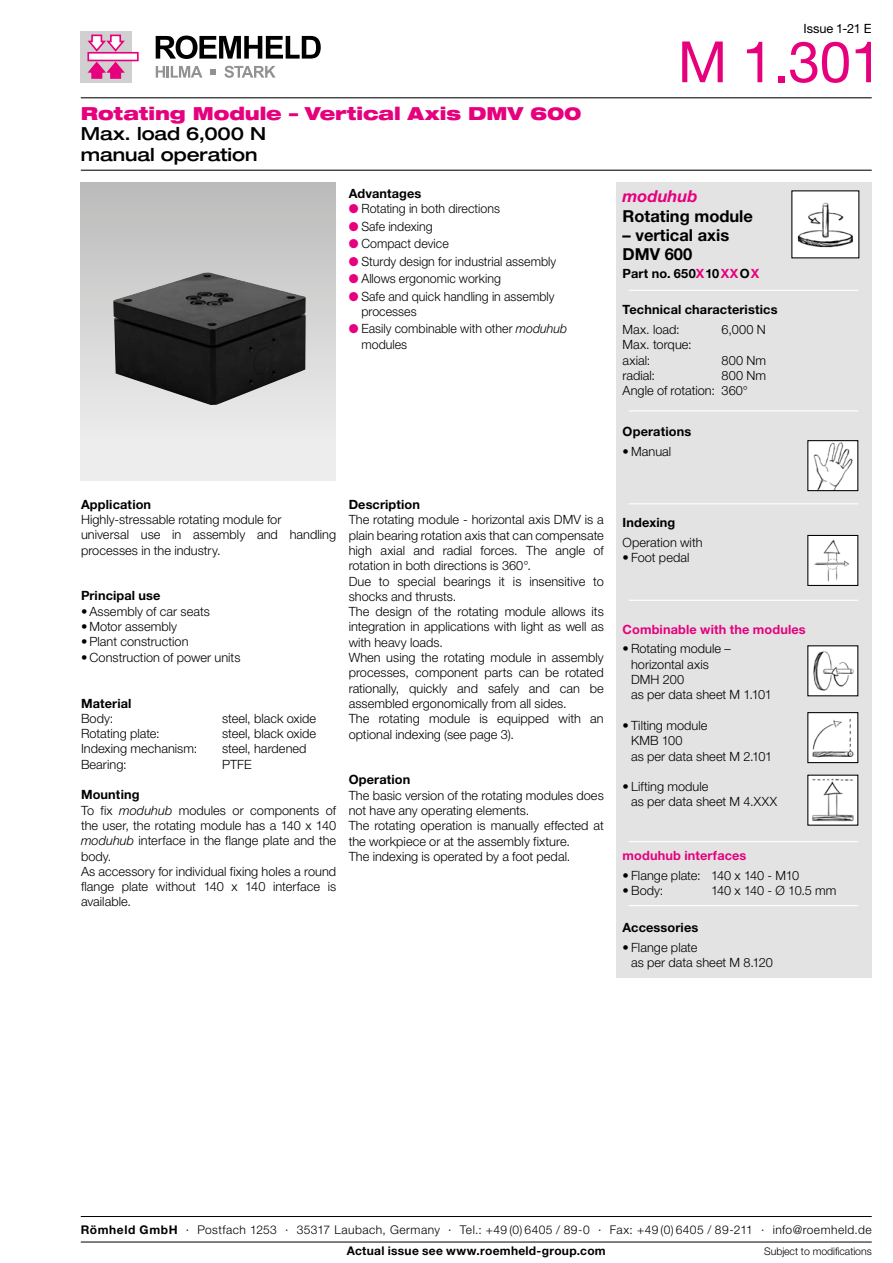
<style>
.page{position:relative;width:893px;height:1263px;background:#fff}
.page>*{position:absolute;margin:0;border:0;box-sizing:border-box;transform-origin:0 0}
.t1{font:57px "Helvetica Neue LT Pro";color:#e6007d}
.t2{font:900 expanded 18px "Helvetica Neue LT Pro";letter-spacing:-.005em;color:#e6007d}
.t3{font:500 expanded 18px/20.2px "Helvetica Neue LT Pro";letter-spacing:-.005em;color:#000}
.t4{font:700 16.5px/19.2px "Helvetica Neue LT Pro";color:#000}
.t5{font:italic 700 16.5px "Helvetica Neue LT Pro";color:#e6007d}
.t6{font:300 12.75px/15.3px "Helvetica Neue LT Pro";color:#000}
.t7{font:700 12.75px "Helvetica Neue LT Pro";letter-spacing:.01em;color:#000}
.t8{font:700 12.75px "Helvetica Neue LT Pro";letter-spacing:.01em;color:#e6007d}
.t9{font:300 12.75px "Helvetica Neue LT Pro";letter-spacing:-.03em;color:#000}
.t10{font:12.75px "Helvetica Neue LT Pro";letter-spacing:-.01em;color:#000}
.t11{font:300 12px "Helvetica Neue LT Pro";letter-spacing:.035em;color:#000}
.t12{font:700 12px "Helvetica Neue LT Pro";letter-spacing:.025em;color:#000}
.t13{font:300 10.5px "Helvetica Neue LT Pro";letter-spacing:-.005em;color:#000}
.s1{color:#e6007d}
.s2{font-style:italic}
.s3{font-weight:700}
</style>
<div class="page">
<div style="left:81px;top:31px;width:51px;height:51px;background:#d0d0d0"></div>
<svg style="left:87px;top:52px;width:52px;height:9px"></svg>
<svg style="left:87px;top:34px;width:40px;height:19px"></svg>
<svg style="left:87px;top:60px;width:40px;height:19px"></svg>
<svg style="left:156px;top:36px;width:165px;height:23px"></svg>
<svg style="left:156px;top:66px;width:46px;height:12px"></svg>
<svg style="left:224px;top:66px;width:52px;height:12px"></svg>
<svg style="left:210px;top:69px;width:6px;height:6px"></svg>
<hr style="left:81px;top:170px;width:791px;height:1px;background:#000">
<hr style="left:81px;top:97px;width:791px;height:1px;background:#000">
<div style="left:80px;top:183px;width:255px;height:297px;background:linear-gradient(to bottom,#bcbcbb,#f3f3f3)"></div>
<img style="left:113px;top:272px;width:193px;height:133px">
<div style="left:617px;top:183px;width:255px;height:795px;background:#e3e3e3"></div>
<hr style="left:81px;top:1242px;width:791px;height:1px;background:#000">
<hr style="left:81px;top:1216px;width:791px;height:1px;background:#000">
<div style="left:792px;top:191px;width:67px;height:67px;background:#fff"></div>
<img style="left:797px;top:202px;width:57px;height:46px">
<hr style="left:629px;top:290px;width:229px;height:1px;background:#fff">
<img style="left:809px;top:442px;width:47px;height:47px">
<div style="left:807px;top:440px;width:51px;height:51px;border:1px solid #000"></div>
<div style="left:808px;top:713px;width:50px;height:50px;background:#fff"></div>
<img style="left:812px;top:718px;width:42px;height:40px">
<div style="left:807px;top:712px;width:51px;height:51px;border:1px solid #000"></div>
<div style="left:808px;top:646px;width:50px;height:50px;background:#fff"></div>
<img style="left:813px;top:651px;width:41px;height:40px">
<div style="left:808px;top:535px;width:50px;height:50px;background:#fff"></div>
<img style="left:814px;top:539px;width:35px;height:43px">
<div style="left:807px;top:535px;width:51px;height:51px;border:1px solid #000"></div>
<div style="left:808px;top:775px;width:50px;height:50px;background:#fff"></div>
<img style="left:812px;top:779px;width:42px;height:42px">
<hr style="left:629px;top:410px;width:229px;height:1px;background:#fff">
<hr style="left:629px;top:841px;width:229px;height:1px;background:#fff">
<hr style="left:629px;top:905px;width:229px;height:1px;background:#fff">
<hr style="left:629px;top:503px;width:229px;height:1px;background:#fff">
<hr style="left:629px;top:600px;width:229px;height:1px;background:#fff">
<h2 class="t2" style="left:81px;top:102px;width:502px">Rotating Module – Vertical Axis DMV 600</h2>
<h2 class="t3" style="left:81px;top:123px;width:187px">Max. load 6,000 N manual operation</h2>
<p class="t7" style="left:349px;top:186px;width:74px">Advantages</p>
<p class="t6" style="left:349px;top:201px;width:153px"><span class="s1">●</span> Rotating in both directions</p>
<p class="t6" style="left:349px;top:218px;width:85px"><span class="s1">●</span> Safe indexing</p>
<p class="t6" style="left:349px;top:236px;width:102px"><span class="s1">●</span> Compact device</p>
<p class="t6" style="left:349px;top:253px;width:209px"><span class="s1">●</span> Sturdy design for industrial assembly</p>
<p class="t6" style="left:349px;top:271px;width:154px"><span class="s1">●</span> Allows ergonomic working</p>
<p class="t6" style="left:361px;top:288px;width:195px;text-indent:-13px"><span class="s1">●</span> Safe and quick handling in assembly processes</p>
<p class="t6" style="left:361px;top:321px;width:207px;text-indent:-13px"><span class="s1">●</span> Easily combinable with other <span class="s2">moduhub </span>modules</p>
<p class="t7" style="left:81px;top:496px;width:72px">Application</p>
<p class="t6" style="left:81px;top:511px;width:257px">Highly-stressable rotating module for<br>universal use in assembly and handling processes in the industry.</p>
<p class="t7" style="left:81px;top:588px;width:81px">Principal use</p>
<p class="t6" style="left:81px;top:603px;width:130px">• Assembly of car seats</p>
<p class="t6" style="left:81px;top:618px;width:98px">• Motor assembly</p>
<p class="t6" style="left:81px;top:634px;width:109px">• Plant construction</p>
<p class="t6" style="left:81px;top:649px;width:161px">• Construction of power units</p>
<p class="t7" style="left:81px;top:695px;width:52px">Material</p>
<p class="t6" style="left:81px;top:710px;width:34px">Body:</p>
<p class="t6" style="left:222px;top:710px;width:96px">steel, black oxide</p>
<p class="t6" style="left:81px;top:726px;width:80px">Rotating plate:</p>
<p class="t6" style="left:222px;top:726px;width:96px">steel, black oxide</p>
<p class="t6" style="left:81px;top:741px;width:118px">Indexing mechanism:</p>
<p class="t6" style="left:222px;top:741px;width:86px">steel, hardened</p>
<p class="t6" style="left:81px;top:756px;width:47px">Bearing:</p>
<p class="t6" style="left:222px;top:756px;width:31px">PTFE</p>
<p class="t6" style="left:81px;top:787px;width:257px"><span class="s3">Mounting<br></span>To fix <span class="s2">moduhub</span> modules or components of the user, the rotating module has a 140 x 140 <span class="s2">moduhub</span> interface in the flange plate and the body.<br>As accessory for individual fixing holes a round flange plate without 140 x 140 interface is available.</p>
<p class="t7" style="left:349px;top:497px;width:73px">Description</p>
<p class="t6" style="left:349px;top:512px;width:257px">The rotating module - horizontal axis DMV is a plain bearing rotation axis that can compensate high axial and radial forces. The angle of rotation in both directions is 360°.<br>Due to special bearings it is insensitive to shocks and thrusts.<br>The design of the rotating module allows its integration in applications with light as well as with heavy loads.<br>When using the rotating module in assembly processes, component parts can be rotated rationally, quickly and safely and can be assembled ergonomically from all sides.<br>The rotating module is equipped with an optional indexing (see page 3).</p>
<p class="t7" style="left:349px;top:772px;width:63px">Operation</p>
<p class="t6" style="left:349px;top:787px;width:257px">The basic version of the rotating modules does not have any operating elements.<br>The rotating operation is manually effected at the workpiece or at the assembly fixture.<br>The indexing is operated by a foot pedal.</p>
<p class="t10" style="left:804px;top:20px;width:70px">Issue 1-21 E</p>
<h1 class="t1" style="left:678px;top:27px;width:206px">M 1.301</h1>
<p class="t5" style="left:623px;top:186px;width:77px">moduhub</p>
<p class="t4" style="left:623px;top:206px;width:132px">Rotating module</p>
<p class="t4" style="left:623px;top:225px;width:108px">– vertical axis<br>DMV 600</p>
<p class="t7" style="left:623px;top:265px;width:138px">Part no. 650<span class="s1">X</span>10<span class="s1">XX</span>O<span class="s1">X</span></p>
<p class="t7" style="left:623px;top:302px;width:156px">Technical characteristics</p>
<p class="t6" style="left:623px;top:322px;width:59px">Max. load:</p>
<p class="t6" style="left:722px;top:322px;width:46px">6,000 N</p>
<p class="t6" style="left:623px;top:337px;width:71px">Max. torque: axial:</p>
<p class="t6" style="left:722px;top:352px;width:46px">800 Nm</p>
<p class="t6" style="left:623px;top:367px;width:145px;text-indent:99px">800 Nm<br>Angle of rotation: 360°</p>
<p class="t7" style="left:623px;top:424px;width:70px">Operations</p>
<p class="t6" style="left:623px;top:443px;width:50px">• Manual</p>
<p class="t6" style="left:623px;top:367px;width:34px">radial:</p>
<p class="t7" style="left:623px;top:515px;width:54px">Indexing</p>
<p class="t6" style="left:623px;top:534px;width:81px">Operation with</p>
<p class="t6" style="left:623px;top:550px;width:68px">• Foot pedal</p>
<p class="t8" style="left:623px;top:621px;width:185px">Combinable with the modules</p>
<p class="t6" style="left:631px;top:641px;width:142px;text-indent:-9px">• Rotating module – horizontal axis<br>DMH 200<br>as per data sheet M 1.101</p>
<p class="t6" style="left:631px;top:717px;width:143px;text-indent:-9px">• Tilting module<br>KMB 100<br>as per data sheet M 2.101</p>
<p class="t6" style="left:631px;top:779px;width:147px;text-indent:-9px">• Lifting module<br>as per data sheet M 4.XXX</p>
<p class="t8" style="left:623px;top:848px;width:125px">moduhub interfaces</p>
<p class="t6" style="left:623px;top:867px;width:178px">• Flange plate: 140 x 140 - M10</p>
<p class="t6" style="left:623px;top:883px;width:42px">• Body:</p>
<p class="t9" style="left:711px;top:883px;width:127px">140 x 140 - Ø 10.5 mm</p>
<p class="t7" style="left:623px;top:920px;width:77px">Accessories</p>
<p class="t6" style="left:631px;top:939px;width:143px;text-indent:-9px">• Flange plate<br>as per data sheet M 8.120</p>
<p class="t11" style="left:81px;top:1222px;width:792px"><span class="s3">Römheld GmbH</span> · Postfach 1253 · 35317 Laubach, Germany · Tel.: +49 (0) 6405 / 89-0 · Fax: +49 (0) 6405 / 89-211 · info@roemheld.de</p>
<p class="t12" style="left:347px;top:1243px;width:261px">Actual issue see www.roemheld-group.com</p>
<p class="t13" style="left:764px;top:1244px;width:109px">Subject to modifications</p>
</div>
